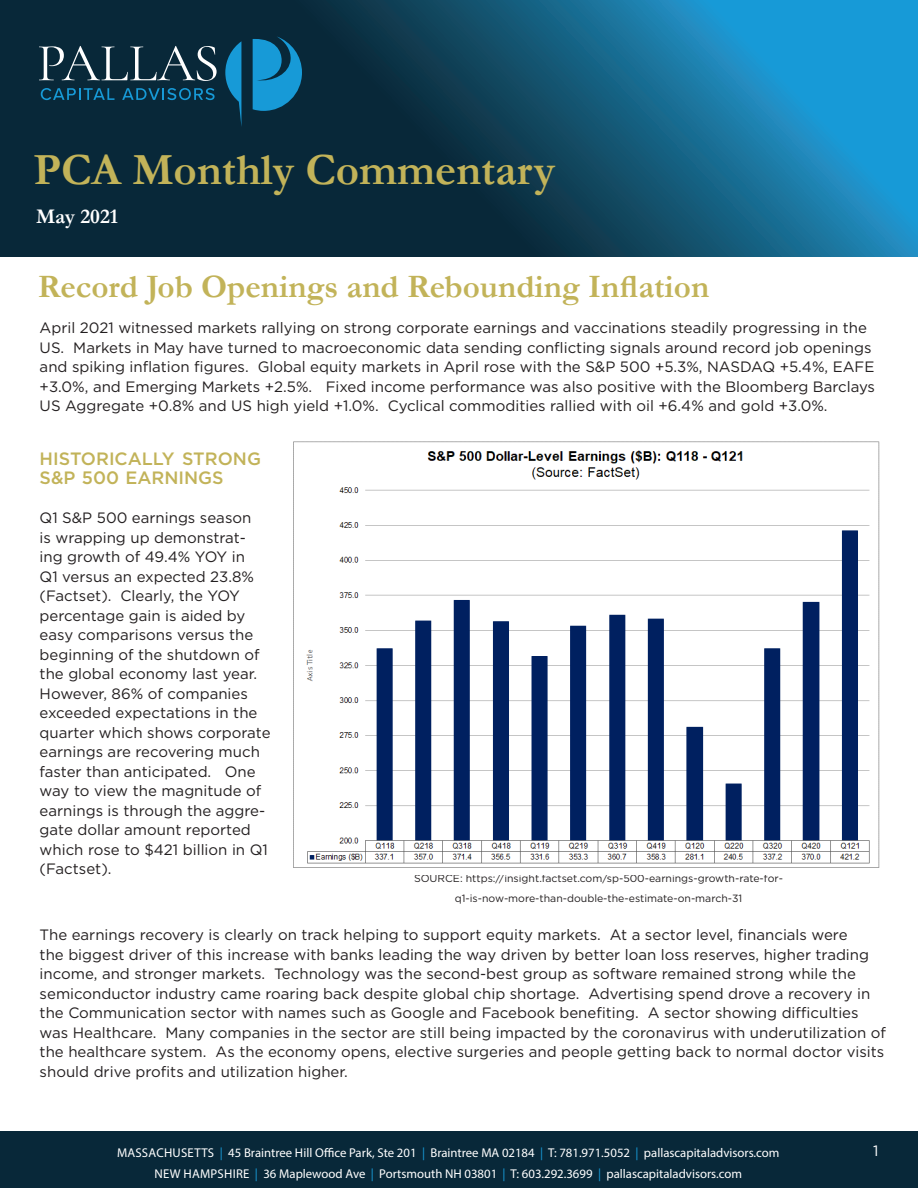
<style>
.page{position:relative;width:918px;height:1188px;background:#fff}
.page>*{position:absolute;margin:0;border:0;box-sizing:border-box;transform-origin:0 0}
.t1{font:700 45px "Garamond";color:#c2b359}
.t2{font:700 33px "Garamond";color:#c2b359}
.t3{font:700 21px "Garamond";color:#fff}
.t4{font:500 17.85px/19.5px "Gotham";color:#c2b359}
.t5{font:15px/19.5px "Gotham";color:#231f20}
.t6{font:15px "Gotham";color:#fff}
.t7{font:12.75px "Myriad Pro";color:#fff}
.t8{font:10.5px "Gotham";color:#231f20}
.s1{font-size:18px}
.s2{color:#179ad7}
</style>
<div class="page">
<svg style="left:0;top:0;width:918px;height:256px;background:#104d6a"></svg>
<svg style="left:225px;top:41px;width:16px;height:86px"></svg>
<svg style="left:253px;top:36px;width:49px;height:75px;background:#1279a9"></svg>
<svg style="left:39px;top:46px;width:178px;height:35px;background:#354f5d"></svg>
<svg style="left:41px;top:88px;width:74px;height:12px"></svg>
<svg style="left:122px;top:88px;width:93px;height:12px"></svg>
<div style="left:0;top:1132px;width:918px;height:56px;background:#082839"></div>
<img style="left:293px;top:441px;width:587px;height:427px">
<p class="t1" style="left:33px;top:139px;width:523px">PCA Monthly Commentary</p>
<p class="t3" style="left:36px;top:202px;width:84px">May 2021</p>
<p class="t2" style="left:38px;top:264px;width:673px">Record Job Openings and Rebounding Inflation</p>
<p class="t5" style="left:40px;top:318px;width:837px">April 2021 witnessed markets rallying on strong corporate earnings and vaccinations steadily progressing in the US. Markets in May have turned to macroeconomic data sending conflicting signals around record job openings and spiking inflation figures. Global equity markets in April rose with the S&amp;P 500 +5.3%, NASDAQ +5.4%, EAFE +3.0%, and Emerging Markets +2.5%. Fixed income performance was also positive with the Bloomberg Barclays US Aggregate +0.8% and US high yield +1.0%. Cyclical commodities rallied with oil +6.4% and gold +3.0%.</p>
<p class="t4" style="left:40px;top:448px;width:223px">HISTORICALLY STRONG<br>S<span class="s1">&amp;</span>P <span class="s1">500</span> EARNINGS</p>
<p class="t5" style="left:40px;top:508px;width:232px">Q1 S&amp;P 500 earnings season<br>is wrapping up demonstrat&shy;ing growth of 49.4% YOY in<br>Q1 versus an expected 23.8% (Factset). Clearly, the YOY percentage gain is aided by easy comparisons versus the beginning of the shutdown of the global economy last year.<br>However, 86% of companies exceeded expectations in the quarter which shows corporate earnings are recovering much faster than anticipated. One way to view the magnitude of earnings is through the aggre&shy;gate dollar amount reported which rose to $421 billion in Q1 (Factset).</p>
<p class="t8" style="left:414px;top:872px;width:371px">SOURCE: https://insight.factset.com/sp-500-earnings-growth-rate-for-</p>
<p class="t8" style="left:455px;top:892px;width:289px">q1-is-now-more-than-double-the-estimate-on-march-31</p>
<p class="t5" style="left:40px;top:925px;width:848px">The earnings recovery is clearly on track helping to support equity markets. At a sector level, financials were<br>the biggest driver of this increase with banks leading the way driven by better loan loss reserves, higher trading income, and stronger markets. Technology was the second-best group as software remained strong while the semiconductor industry came roaring back despite global chip shortage. Advertising spend drove a recovery in the Communication sector with names such as Google and Facebook benefiting. A sector showing difficulties was Healthcare. Many companies in the sector are still being impacted by the coronavirus with underutilization of the healthcare system. As the economy opens, elective surgeries and people getting back to normal doctor visits should drive profits and utilization higher.</p>
<p class="t7" style="left:117px;top:1145px;width:664px">MASSACHUSETTS <span class="s2">|</span> 45 Braintree Hill Office Park, Ste 201 <span class="s2">|</span> Braintree MA 02184 <span class="s2">|</span> T: 781.971.5052 <span class="s2">|</span> pallascapitaladvisors.com</p>
<p class="t7" style="left:154px;top:1166px;width:589px">NEW HAMPSHIRE <span class="s2">|</span> 36 Maplewood Ave <span class="s2">|</span> Portsmouth NH 03801 <span class="s2">|</span> T: 603.292.3699 <span class="s2">|</span> pallascapitaladvisors.com</p>
<p class="t6" style="left:873px;top:1141px;width:7px">1</p>
</div>
